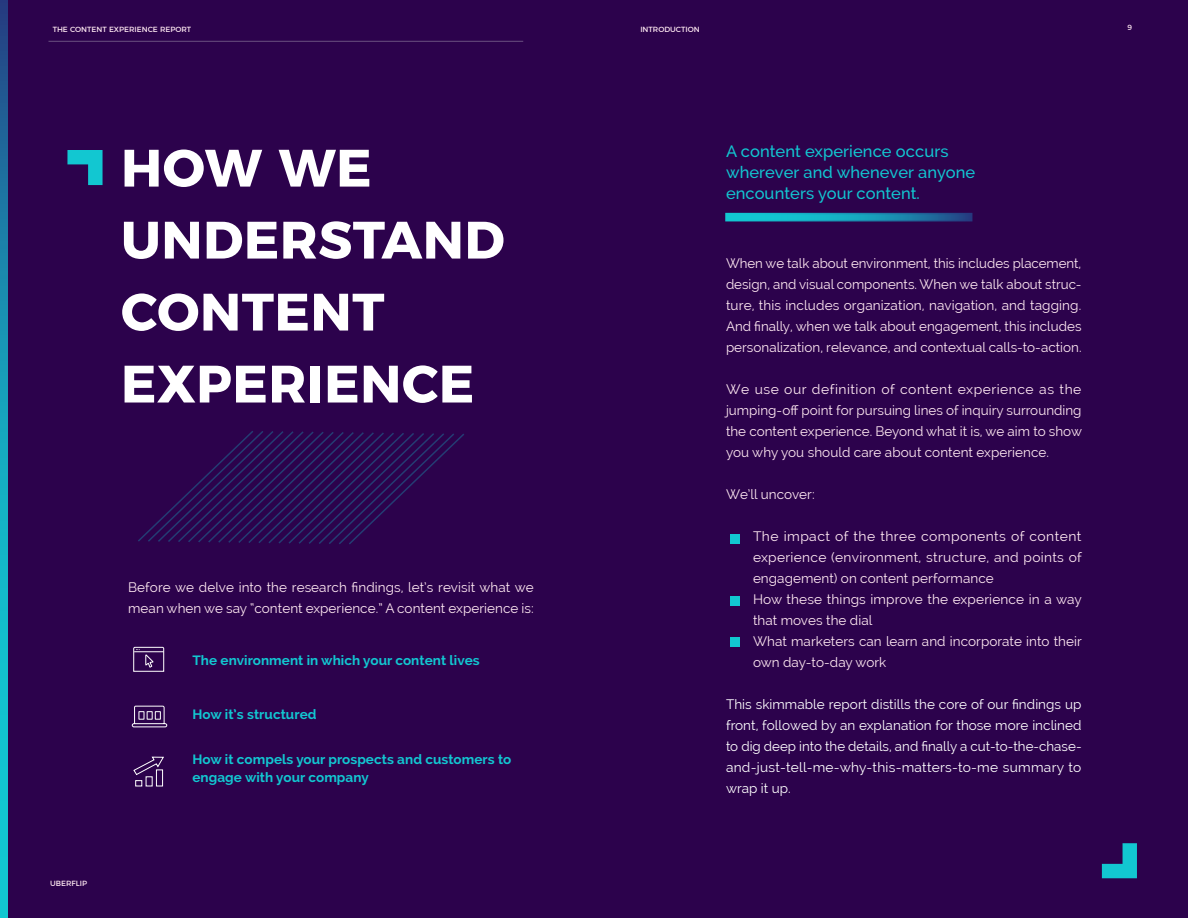
<style>
.page{position:relative;width:1188px;height:918px;background:#fff}
.page>*{position:absolute;margin:0;border:0;box-sizing:border-box;transform-origin:0 0}
.t1{font:700 52.5px/72px "Montserrat";letter-spacing:.01em;color:#fff}
.t2{font:500 16.5px/21px "Raleway";letter-spacing:.005em;color:#12c7d1}
.t3{font:13.5px/21px "Raleway";letter-spacing:.005em;color:#ffe9f2;text-align:justify}
.t4{font:13.5px/21px "Raleway";letter-spacing:.02em;color:#fff;text-align:justify}
.t5{font:700 13.5px/18px "Raleway";letter-spacing:.005em;color:#12c7d1}
.t6{font:7.5px "Montserrat";color:#ffe9f2}
</style>
<div class="page">
<div style="left:8px;top:0;width:1180px;height:918px;background:#2c024c"></div>
<hr style="left:48px;top:41px;width:475px;height:1px;background:#c9c9d1">
<svg style="left:0;top:0;width:8px;height:918px;background:#179cb8"></svg>
<svg style="left:138px;top:431px;width:326px;height:113px"></svg>
<svg style="left:67px;top:150px;width:36px;height:35px"></svg>
<svg style="left:728px;top:216px;width:241px;height:2px"></svg>
<svg style="left:133px;top:646px;width:32px;height:26px"></svg>
<svg style="left:131px;top:705px;width:37px;height:23px"></svg>
<svg style="left:133px;top:756px;width:31px;height:31px"></svg>
<div style="left:730px;top:534px;width:10px;height:10px;background:#12c7d1"></div>
<div style="left:730px;top:596px;width:10px;height:10px;background:#12c7d1"></div>
<div style="left:730px;top:637px;width:10px;height:9px;background:#12c7d1"></div>
<svg style="left:1102px;top:843px;width:35px;height:35px"></svg>
<p class="t6" style="left:53px;top:23px;width:140px">THE CONTENT EXPERIENCE REPORT</p>
<p class="t6" style="left:640px;top:23px;width:61px">INTRODUCTION</p>
<p class="t6" style="left:1128px;top:22px;width:6px">9</p>
<p class="t6" style="left:50px;top:877px;width:38px">UBERFLIP</p>
<h1 class="t1" style="left:121px;top:128px;width:385px">HOW WE<br>UNDERSTAND<br>CONTENT<br>EXPERIENCE</h1>
<p class="t2" style="left:726px;top:141px;width:251px">A content experience occurs wherever and whenever anyone encounters your content.</p>
<p class="t3" style="left:726px;top:252px;width:357px">When we talk about environment, this includes placement, design, and visual components. When we talk about struc&shy;ture, this includes organization, navigation, and tagging.<br>And finally, when we talk about engagement, this includes personalization, relevance, and contextual calls-to-action.</p>
<p class="t3" style="left:726px;top:378px;width:357px">We use our definition of content experience as the jumping-off point for pursuing lines of inquiry surrounding the content experience. Beyond what it is, we aim to show you why you should care about content experience.</p>
<p class="t3" style="left:726px;top:483px;width:90px">We’ll uncover:</p>
<p class="t3" style="left:753px;top:525px;width:330px;text-align:left">The impact of the three components of content experience (environment, structure, and points of engagement) on content performance<br>How these things improve the experience in a way that moves the dial<br>What marketers can learn and incorporate into their own day-to-day work</p>
<p class="t4" style="left:726px;top:693px;width:357px">This skimmable report distills the core of our findings up front, followed by an explanation for those more inclined to dig deep into the details, and finally a cut-to-the-chase&shy;and-just-tell-me-why-this-matters-to-me summary to wrap it up.</p>
<p class="t3" style="left:128px;top:577px;width:407px">Before we delve into the research findings, let’s revisit what we mean when we say “content experience.” A content experience is:</p>
<p class="t5" style="left:192px;top:652px;width:289px">The environment in which your content lives</p>
<p class="t5" style="left:192px;top:706px;width:126px">How it’s structured</p>
<p class="t5" style="left:192px;top:751px;width:320px">How it compels your prospects and customers to engage with your company</p>
</div>
